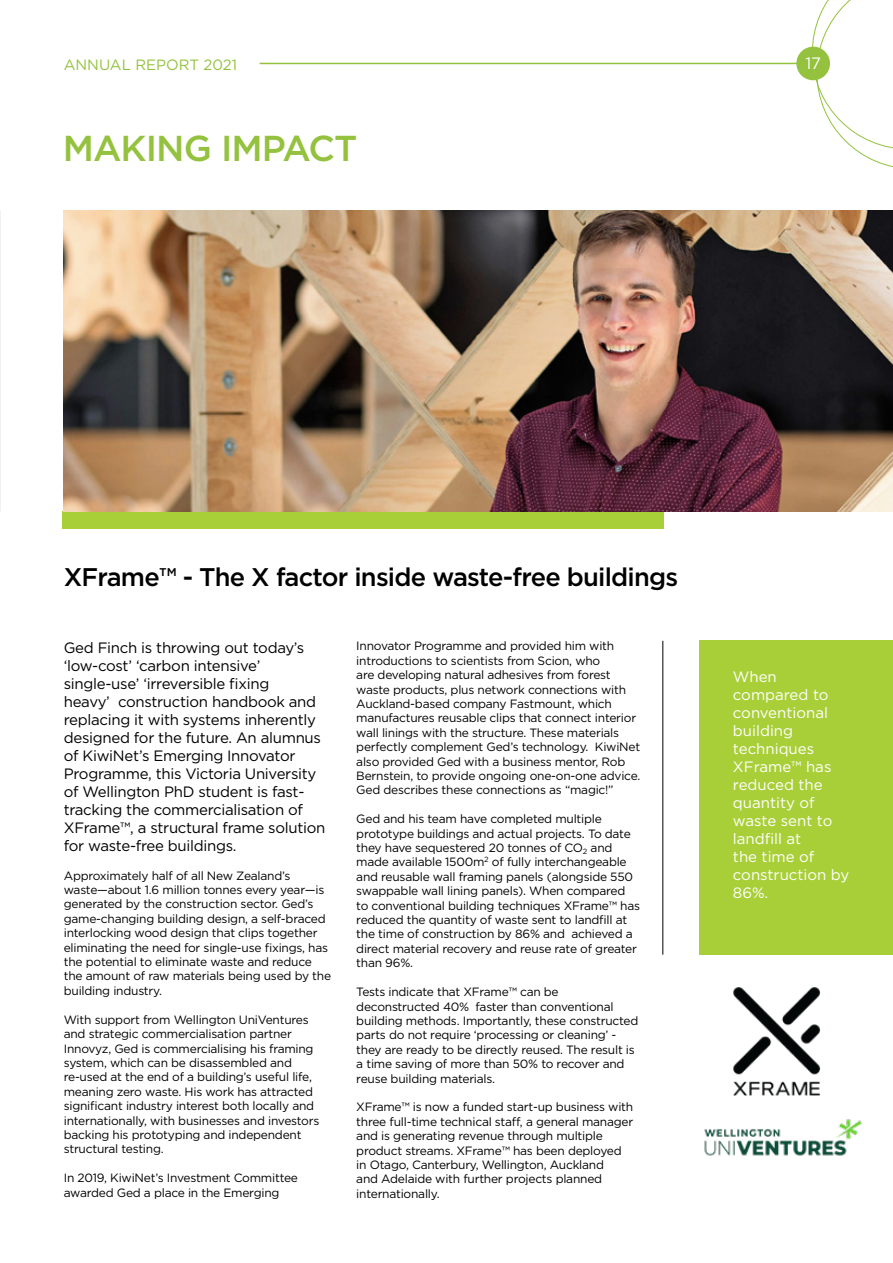
<style>
.page{position:relative;width:893px;height:1263px;background:#fff}
.page>*{position:absolute;margin:0;border:0;box-sizing:border-box;transform-origin:0 0}
.t1{font:500 36px "Gotham";letter-spacing:-.025em;color:#94c23e}
.t2{font:500 25.5px "Gotham";letter-spacing:-.03em;color:#000}
.t3{font:16.5px "Gotham";color:#fff}
.t4{font:15px/18px "Gotham";letter-spacing:-.02em;color:#000}
.t5{font:15px/18px "Gotham";color:#fff}
.t6{font:14.85px "Gotham";color:#94c23e}
.t7{font:12px/14.4px "Gotham";letter-spacing:-.02em;color:#000}
</style>
<div class="page">
<hr style="left:260px;top:63px;width:570px;height:1px;background:#94c23e">
<svg style="left:812px;top:0;width:81px;height:167px"></svg>
<div style="left:796px;top:47px;width:34px;height:33px;background:#94c23e;border-radius:50%"></div>
<img style="left:0;top:210px;width:1px;height:302px">
<div style="left:700px;top:641px;width:193px;height:314px;background:#a9cf38"></div>
<div style="left:63px;top:512px;width:600px;height:16px;background:#a9cf38"></div>
<img style="left:64px;top:210px;width:829px;height:302px">
<hr style="left:662px;top:641px;width:1px;height:314px;background:#000">
<img style="left:733px;top:987px;width:88px;height:108px">
<img style="left:704px;top:1119px;width:158px;height:37px">
<p class="t6" style="left:64px;top:55px;width:175px">ANNUAL REPORT 2021</p>
<h3 class="t3" style="left:805px;top:52px;width:17px">17</h3>
<h1 class="t1" style="left:63px;top:125px;width:296px">MAKING IMPACT</h1>
<h2 class="t2" style="left:64px;top:561px;width:616px">XFrame™ - The X factor inside waste-free buildings</h2>
<p class="t4" style="left:64px;top:638px;width:263px">Ged Finch is throwing out today’s ‘low-cost’ ‘carbon intensive’ single-use’ ‘irreversible fixing<br>heavy’ construction handbook and replacing it with systems inherently designed for the future. An alumnus of KiwiNet’s Emerging Innovator Programme, this Victoria University of Wellington PhD student is fast&shy;tracking the commercialisation of XFrame™, a structural frame solution for waste-free buildings.</p>
<p class="t7" style="left:64px;top:868px;width:269px">Approximately half of all New Zealand’s waste—about 1.6 million tonnes every year—is generated by the construction sector. Ged’s game-changing building design, a self-braced interlocking wood design that clips together eliminating the need for single-use fixings, has the potential to eliminate waste and reduce the amount of raw materials being used by the building industry.</p>
<p class="t7" style="left:64px;top:1012px;width:257px">With support from Wellington UniVentures and strategic commercialisation partner Innovyz, Ged is commercialising his framing system, which can be disassembled and re-used at the end of a building’s useful life, meaning zero waste. His work has attracted significant industry interest both locally and internationally, with businesses and investors backing his prototyping and independent structural testing.</p>
<p class="t7" style="left:64px;top:1170px;width:236px">In 2019, KiwiNet’s Investment Committee awarded Ged a place in the Emerging</p>
<p class="t7" style="left:356px;top:639px;width:286px">Innovator Programme and provided him with introductions to scientists from Scion, who<br>are developing natural adhesives from forest waste products, plus network connections with Auckland-based company Fastmount, which manufactures reusable clips that connect interior wall linings with the structure. These materials perfectly complement Ged’s technology. KiwiNet also provided Ged with a business mentor, Rob Bernstein, to provide ongoing one-on-one advice.<br>Ged describes these connections as “magic!”</p>
<p class="t7" style="left:356px;top:811px;width:285px">Ged and his team have completed multiple prototype buildings and actual projects. To date they have sequestered 20 tonnes of CO<sub>2</sub> and made available 1500m<sup>2</sup> of fully interchangeable and reusable wall framing panels (alongside 550 swappable wall lining panels). When compared to conventional building techniques XFrame™ has reduced the quantity of waste sent to landfill at the time of construction by 86% and achieved a direct material recovery and reuse rate of greater than 96%.</p>
<p class="t7" style="left:356px;top:984px;width:284px">Tests indicate that XFrame™ can be deconstructed 40% faster than conventional building methods. Importantly, these constructed parts do not require ‘processing or cleaning’ - they are ready to be directly reused. The result is a time saving of more than 50% to recover and reuse building materials.</p>
<p class="t7" style="left:356px;top:1099px;width:278px">XFrame™ is now a funded start-up business with three full-time technical staff, a general manager and is generating revenue through multiple product streams. XFrame™ has been deployed in Otago, Canterbury, Wellington, Auckland<br>and Adelaide with further projects planned internationally.</p>
<p class="t5" style="left:733px;top:667px;width:118px">When compared to conventional building techniques<br>XFrame™ has reduced the quantity of waste sent to landfill at<br>the time of construction by<br>86%.</p>
</div>
